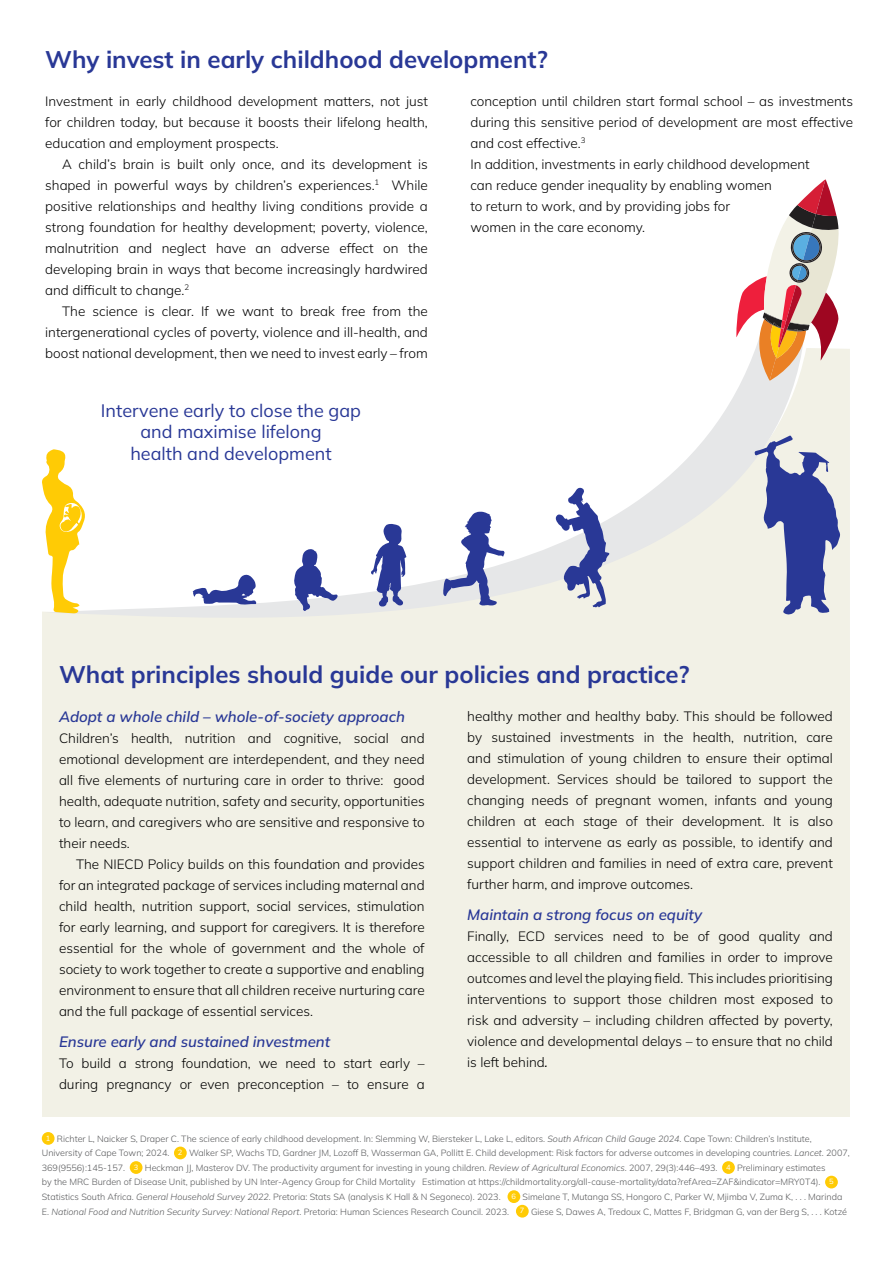
<style>
.page{position:relative;width:893px;height:1263px;background:#fff}
.page>*{position:absolute;margin:0;border:0;box-sizing:border-box;transform-origin:0 0}
.t1{font:700 24px "Mulish";color:#293896}
.t2{font:18px/21.6px "Mulish";color:#293896;text-align:center}
.t3{font:italic 600 15px "Mulish";color:#293896}
.t4{font:300 13.5px/21px "Mulish";color:#000;text-align:justify}
.t5{font:300 9px/14.5px "Mulish";color:#58595b}
.s1{font-weight:400;font-style:italic}
.s2{font-weight:400;font-size:7.5px;color:#fff}
.s3{font-style:italic}
</style>
<div class="page">
<div style="left:42px;top:349px;width:808px;height:292px;background:#f2f1e6"></div>
<div style="left:42px;top:641px;width:808px;height:475px;background:#f2f1e6"></div>
<svg style="left:45px;top:349px;width:759px;height:292px"></svg>
<svg style="left:555px;top:487px;width:55px;height:121px"></svg>
<svg style="left:371px;top:524px;width:35px;height:83px"></svg>
<svg style="left:294px;top:549px;width:44px;height:62px"></svg>
<svg style="left:443px;top:512px;width:62px;height:93px"></svg>
<svg style="left:193px;top:574px;width:63px;height:31px"></svg>
<svg style="left:754px;top:435px;width:86px;height:180px;background:#8f96be"></svg>
<svg style="left:42px;top:449px;width:43px;height:164px"></svg>
<svg style="left:736px;top:179px;width:104px;height:202px"></svg>
<div style="left:42px;top:1132px;width:13px;height:13px;background:#ffcb05;border-radius:50%"></div>
<div style="left:174px;top:1146px;width:13px;height:13px;background:#ffcb05;border-radius:50%"></div>
<div style="left:130px;top:1161px;width:13px;height:13px;background:#ffcb05;border-radius:50%"></div>
<div style="left:722px;top:1161px;width:13px;height:13px;background:#ffcb05;border-radius:50%"></div>
<div style="left:825px;top:1176px;width:13px;height:12px;background:#ffcb05;border-radius:50%"></div>
<div style="left:507px;top:1190px;width:13px;height:13px;background:#ffcb05;border-radius:50%"></div>
<div style="left:516px;top:1205px;width:13px;height:12px;background:#ffcb05;border-radius:50%"></div>
<h1 class="t1" style="left:45px;top:42px;width:504px">Why invest in early childhood development?</h1>
<p class="t4" style="left:45px;top:90px;width:384px">Investment in early childhood development matters, not just for children today, but because it boosts their lifelong health, education and employment prospects.</p>
<p class="t4" style="left:45px;top:153px;width:384px;text-indent:17px">A child’s brain is built only once, and its development is shaped in powerful ways by children’s experiences.<sup>1</sup> While positive relationships and healthy living conditions provide a strong foundation for healthy development; poverty, violence, malnutrition and neglect have an adverse effect on the developing brain in ways that become increasingly hardwired and difficult to change.<sup>2</sup></p>
<p class="t4" style="left:45px;top:300px;width:384px;text-indent:17px">The science is clear. If we want to break free from the intergenerational cycles of poverty, violence and ill-health, and boost national development, then we need to invest early – from</p>
<p class="t4" style="left:470px;top:90px;width:384px;text-align:left">conception until children start formal school – as investments during this sensitive period of development are most effective and cost effective.<sup>3<br></sup>In addition, investments in early childhood development<br>can reduce gender inequality by enabling women<br>to return to work, and by providing jobs for<br>women in the care economy.</p>
<h2 class="t2" style="left:101px;top:399px;width:262px">Intervene early to close the gap and maximise lifelong<br>health and development</h2>
<h1 class="t1" style="left:59px;top:657px;width:632px">What principles should guide our policies and practice?</h1>
<p class="t3" style="left:59px;top:706px;width:348px">Adopt a whole child – whole-of-society approach</p>
<p class="t4" style="left:59px;top:727px;width:367px">Children’s health, nutrition and cognitive, social and emotional development are interdependent, and they need all five elements of nurturing care in order to thrive: good health, adequate nutrition, safety and security, opportunities to learn, and caregivers who are sensitive and responsive to their needs.</p>
<p class="t4" style="left:59px;top:853px;width:367px;text-indent:17px">The NIECD Policy builds on this foundation and provides for an integrated package of services including maternal and child health, nutrition support, social services, stimulation for early learning, and support for caregivers. It is therefore essential for the whole of government and the whole of society to work together to create a supportive and enabling environment to ensure that all children receive nurturing care and the full package of essential services.</p>
<p class="t3" style="left:59px;top:1031px;width:273px">Ensure early and sustained investment</p>
<p class="t4" style="left:59px;top:1052px;width:367px">To build a strong foundation, we need to start early – during pregnancy or even preconception – to ensure a</p>
<p class="t4" style="left:467px;top:705px;width:367px">healthy mother and healthy baby. This should be followed by sustained investments in the health, nutrition, care and stimulation of young children to ensure their optimal development. Services should be tailored to support the changing needs of pregnant women, infants and young children at each stage of their development. It is also essential to intervene as early as possible, to identify and support children and families in need of extra care, prevent further harm, and improve outcomes.</p>
<p class="t3" style="left:467px;top:904px;width:236px">Maintain a strong focus on equity</p>
<p class="t4" style="left:467px;top:925px;width:367px">Finally, ECD services need to be of good quality and accessible to all children and families in order to improve outcomes and level the playing field. This includes prioritising interventions to support those children most exposed to risk and adversity – including children affected by poverty, violence and developmental delays – to ensure that no child is left behind<span class="s1">.</span></p>
<p class="t5" style="left:42px;top:1131px;width:809px;text-indent:4px"><span class="s2">1</span> Richter L, Naicker S, Draper C. The science of early childhood development. In: Slemming W, Biersteker L, Lake L, editors. <span class="s3">South African Child Gauge 2024</span>. Cape Town: Children’s Institute, University of Cape Town; 2024. <span class="s2">2</span> Walker SP, Wachs TD, Gardner JM, Lozoff B, Wasserman GA, Pollitt E. Child development: Risk factors for adverse outcomes in developing countries. <span class="s3">Lancet</span>. 2007, 369(9556):145-157. <span class="s2">3</span> Heckman JJ, Masterov DV. The productivity argument for investing in young children. <span class="s3">Review of Agricultural Economics</span>. 2007, 29(3):446–493. <span class="s2">4</span> Preliminary estimates<br>by the MRC Burden of Disease Unit, published by UN Inter-Agency Group for Child Mortality Estimation at https://childmortality.org/all-cause-mortality/data?refArea=ZAF&amp;indicator=MRY0T4). <span class="s2">5<br></span>Statistics South Africa. <span class="s3">General Household Survey 2022</span>. Pretoria: Stats SA (analysis K Hall &amp; N Segoneco). 2023. <span class="s2">6</span> Simelane T, Mutanga SS, Hongoro C, Parker W, Mjimba V, Zuma K, . . . Marinda E. <span class="s3">National Food and Nutrition Security Survey: National Report</span>. Pretoria: Human Sciences Research Council. 2023. <span class="s2">7</span> Giese S, Dawes A, Tredoux C, Mattes F, Bridgman G, van der Berg S, . . . Kotzé</p>
</div>
